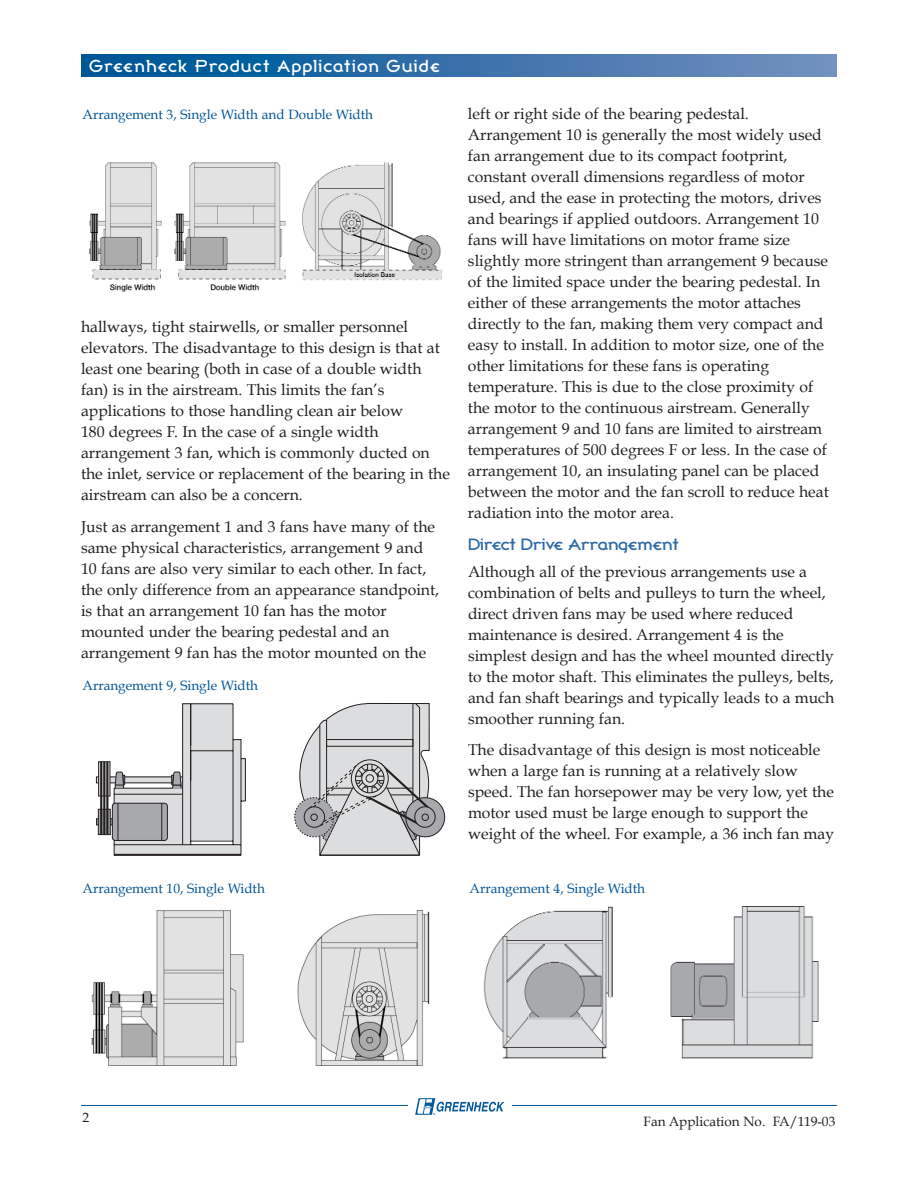
<style>
.page{position:relative;width:918px;height:1188px;background:#fff}
.page>*{position:absolute;margin:0;border:0;box-sizing:border-box;transform-origin:0 0}
.t1{font:17.1px "Broadband ICG";letter-spacing:.06em;color:#fff;scale:1.05 1}
.t2{font:16.2px "Broadband ICG";letter-spacing:-.02em;color:#2a6aa6;scale:1.11 1}
.t3{font:15.75px/21px "Book Antiqua";color:#231f20}
.t4{font:13.5px "Book Antiqua";color:#005596}
.t5{font:13.5px "Book Antiqua";color:#231f20}
.t6{font:2.7px "Helvetica";color:#005a9c}
</style>
<div class="page">
<svg style="left:81px;top:54px;width:756px;height:22px;background:#3371aa"></svg>
<hr style="left:81px;top:1105px;width:756px;height:1px;background:#005596">
<div style="left:408px;top:1095px;width:104px;height:24px;background:#fff"></div>
<svg style="left:415px;top:1098px;width:89px;height:17px"></svg>
<img style="left:89px;top:162px;width:353px;height:130px">
<svg style="left:96px;top:703px;width:150px;height:153px"></svg>
<svg style="left:294px;top:703px;width:152px;height:153px"></svg>
<img style="left:91px;top:911px;width:339px;height:155px">
<img style="left:483px;top:906px;width:336px;height:153px">
<p class="t1" style="left:89px;top:59px;width:336px">Greenheck Product Application Guide</p>
<p class="t4" style="left:82px;top:107px;width:292px">Arrangement 3, Single Width and Double Width</p>
<p class="t3" style="left:81px;top:316px;width:370px">hallways, tight stairwells, or smaller personnel elevators. The disadvantage to this design is that at least one bearing (both in case of a double width fan) is in the airstream. This limits the fan’s applications to those handling clean air below<br>180 degrees F. In the case of a single width arrangement 3 fan, which is commonly ducted on the inlet, service or replacement of the bearing in the airstream can also be a concern.</p>
<p class="t3" style="left:81px;top:516px;width:360px">Just as arrangement 1 and 3 fans have many of the same physical characteristics, arrangement 9 and 10 fans are also very similar to each other. In fact, the only difference from an appearance standpoint, is that an arrangement 10 fan has the motor mounted under the bearing pedestal and an arrangement 9 fan has the motor mounted on the</p>
<p class="t4" style="left:82px;top:677px;width:177px">Arrangement 9, Single Width</p>
<p class="t3" style="left:468px;top:104px;width:362px">left or right side of the bearing pedestal.<br>Arrangement 10 is generally the most widely used fan arrangement due to its compact footprint, constant overall dimensions regardless of motor used, and the ease in protecting the motors, drives and bearings if applied outdoors. Arrangement 10 fans will have limitations on motor frame size slightly more stringent than arrangement 9 because of the limited space under the bearing pedestal. In either of these arrangements the motor attaches directly to the fan, making them very compact and easy to install. In addition to motor size, one of the other limitations for these fans is operating temperature. This is due to the close proximity of the motor to the continuous airstream. Generally arrangement 9 and 10 fans are limited to airstream temperatures of 500 degrees F or less. In the case of arrangement 10, an insulating panel can be placed between the motor and the fan scroll to reduce heat radiation into the motor area.</p>
<p class="t2" style="left:468px;top:539px;width:191px">Direct Drive Arrangement</p>
<p class="t3" style="left:468px;top:561px;width:368px">Although all of the previous arrangements use a combination of belts and pulleys to turn the wheel, direct driven fans may be used where reduced maintenance is desired. Arrangement 4 is the simplest design and has the wheel mounted directly to the motor shaft. This eliminates the pulleys, belts, and fan shaft bearings and typically leads to a much smoother running fan.</p>
<p class="t3" style="left:468px;top:740px;width:368px">The disadvantage of this design is most noticeable when a large fan is running at a relatively slow speed. The fan horsepower may be very low, yet the motor used must be large enough to support the weight of the wheel. For example, a 36 inch fan may</p>
<p class="t4" style="left:82px;top:881px;width:184px">Arrangement 10, Single Width</p>
<p class="t4" style="left:470px;top:881px;width:177px">Arrangement 4, Single Width</p>
<p class="t5" style="left:82px;top:1109px;width:8px">2</p>
<p class="t6" style="left:433px;top:1113px;width:3px">®</p>
<p class="t5" style="left:643px;top:1114px;width:194px">Fan Application No. FA/119-03</p>
</div>
